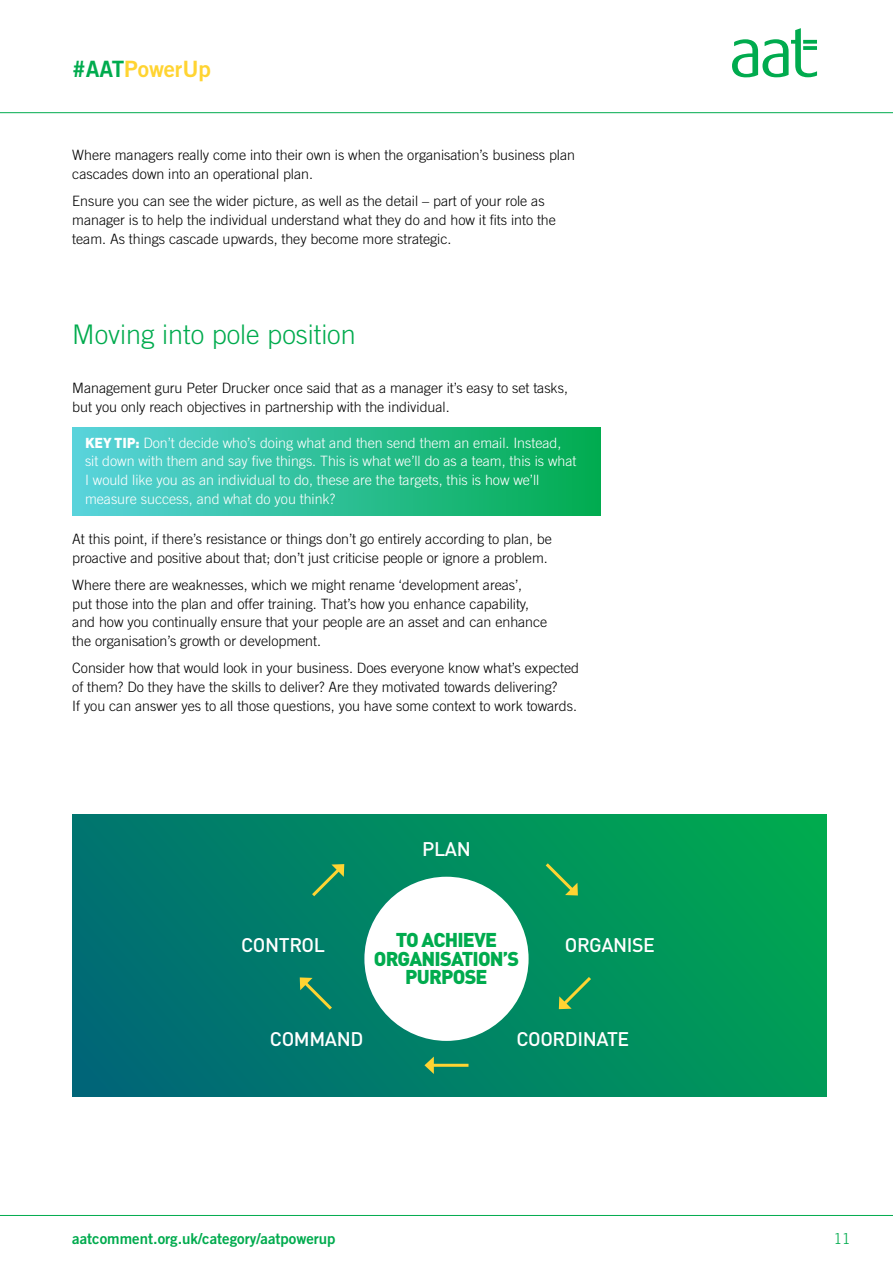
<style>
.page{position:relative;width:893px;height:1263px;background:#fff}
.page>*{position:absolute;margin:0;border:0;box-sizing:border-box;transform-origin:0 0}
.t1{font:300 27px "Trade Gothic";color:#00ab4e}
.t2{font:22.5px "Trade Gothic Bold Two";letter-spacing:-.005em;color:#ffd432}
.t3{font:900 19.8px/18.6px "DINOT";letter-spacing:-.04em;color:#00ab4e;text-align:center}
.t4{font:500 19.5px "DINOT";letter-spacing:-.02em;color:#fff}
.t5{font:15px "Trade Gothic Bold Two";color:#00ab4e}
.t6{font:300 15px "Trade Gothic";color:#00ab4e}
.t7{font:300 14.25px/18.8px "Trade Gothic";letter-spacing:-.005em;color:#000}
.t8{font:300 14.25px/18.8px "Trade Gothic";letter-spacing:-.005em;color:#fff}
.s1{color:#00ab4e}
.s2{font-family:"DINOT";font-weight:900}
</style>
<div class="page">
<hr style="left:0;top:112px;width:893px;height:1px;background:#00ab4e">
<hr style="left:0;top:1215px;width:893px;height:1px;background:#00ab4e">
<svg style="left:732px;top:28px;width:85px;height:49px"></svg>
<svg style="left:803px;top:40px;width:14px;height:4px"></svg>
<svg style="left:803px;top:46px;width:14px;height:4px"></svg>
<div style="left:72px;top:428px;width:529px;height:87px;background:linear-gradient(to right,#5ad3dc,#01ab4f)"></div>
<div style="left:72px;top:814px;width:754px;height:282px;background:linear-gradient(to right,#006c74,#00a353)"></div>
<svg style="left:309px;top:864px;width:35px;height:35px"></svg>
<svg style="left:542px;top:860px;width:36px;height:35px"></svg>
<svg style="left:300px;top:977px;width:35px;height:36px"></svg>
<svg style="left:364px;top:877px;width:165px;height:164px"></svg>
<svg style="left:559px;top:974px;width:35px;height:35px"></svg>
<hr style="left:431px;top:1064px;width:37px;height:3px;background:#ffd432">
<svg style="left:424px;top:1056px;width:10px;height:18px"></svg>
<h2 class="t2" style="left:72px;top:55px;width:140px"><span class="s1">#AAT</span>PowerUp</h2>
<p class="t7" style="left:72px;top:145px;width:504px">Where managers really come into their own is when the organisation’s business plan cascades down into an operational plan.</p>
<p class="t7" style="left:72px;top:191px;width:485px">Ensure you can see the wider picture, as well as the detail – part of your role as manager is to help the individual understand what they do and how it fts into the team. As things cascade upwards, they become more strategic.</p>
<p class="t1" style="left:72px;top:319px;width:285px">Moving into pole position</p>
<p class="t7" style="left:72px;top:378px;width:497px">Management guru Peter Drucker once said that as a manager it’s easy to set tasks, but you only reach objectives in partnership with the individual.</p>
<p class="t8" style="left:85px;top:433px;width:493px"><span class="s2">KEY TIP:</span> Don’t decide who’s doing what and then send them an email. Instead, sit down with them and say fve things. This is what we’ll do as a team, this is what I would like you as an individual to do, these are the targets, this is how we’ll measure success, and what do you think?</p>
<p class="t7" style="left:72px;top:529px;width:481px">At this point, if there’s resistance or things don’t go entirely according to plan, be proactive and positive about that; don’t just criticise people or ignore a problem.</p>
<p class="t7" style="left:72px;top:575px;width:477px">Where there are weaknesses, which we might rename ‘development areas’,<br>put those into the plan and offer training. That’s how you enhance capability, and how you continually ensure that your people are an asset and can enhance the organisation’s growth or development.</p>
<p class="t7" style="left:72px;top:659px;width:508px">Consider how that would look in your business. Does everyone know what’s expected of them? Do they have the skills to deliver? Are they motivated towards delivering?<br>If you can answer yes to all those questions, you have some context to work towards.</p>
<p class="t4" style="left:422px;top:833px;width:50px">PLAN</p>
<p class="t4" style="left:241px;top:930px;width:85px">CONTROL</p>
<p class="t3" style="left:374px;top:929px;width:147px">TO ACHIEVE<br>ORGANISATION’S<br>PURPOSE</p>
<p class="t4" style="left:565px;top:930px;width:92px">ORGANISE</p>
<p class="t4" style="left:270px;top:1024px;width:95px">COMMAND</p>
<p class="t4" style="left:516px;top:1024px;width:114px">COORDINATE</p>
<p class="t5" style="left:72px;top:1229px;width:265px">aatcomment.org.uk/category/aatpowerup</p>
<p class="t6" style="left:834px;top:1229px;width:18px">11</p>
</div>
